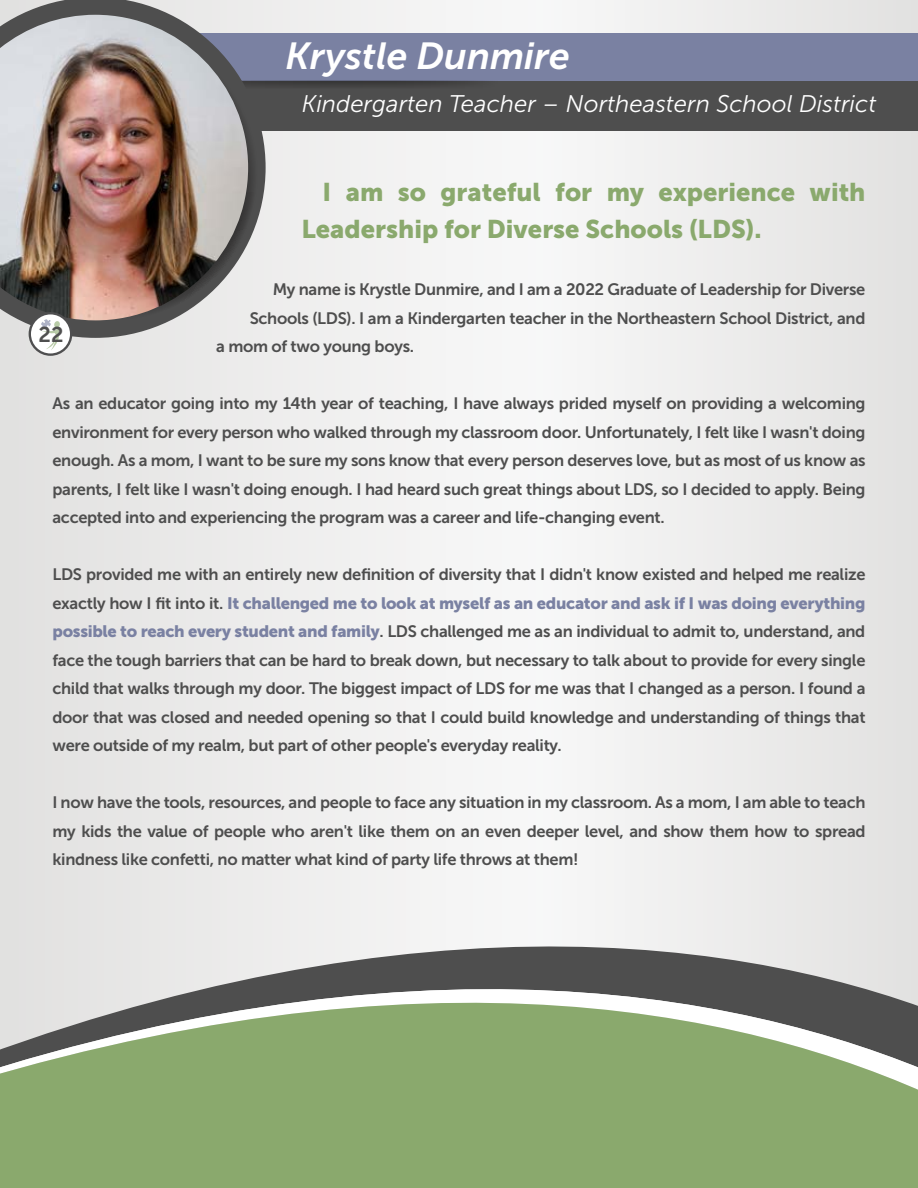
<style>
.page{position:relative;width:918px;height:1188px;background:#eeeeed}
.page>*{position:absolute;margin:0;border:0;box-sizing:border-box;transform-origin:0 0}
.t1{font:italic 37.5px "Museo Sans 700";color:#fff}
.t2{font:25.5px/37.5px "Museo Sans 900";color:#8aa96d}
.t3{font:italic 24px "Museo Sans 300";color:#fff}
.t4{font:21.45px "Museo Sans 700";color:#4f4f4f}
.t5{font:16.5px/28.5px "Museo Sans 700";letter-spacing:-.02em;color:#4e4e4e;text-align:justify}
.t6{font:16.5px "Museo Sans 900";letter-spacing:-.02em;color:#7a81a2}
.s1{font-family:"Museo Sans 700";color:#4e4e4e}
.s2{font-family:"Museo Sans 900";color:#7a81a2}
</style>
<div class="page">
<svg style="left:0;top:889px;width:918px;height:33px"></svg>
<svg style="left:0;top:922px;width:918px;height:12px"></svg>
<svg style="left:0;top:934px;width:918px;height:174px;fill:#8aa96d"></svg>
<div style="left:0;top:1108px;width:918px;height:80px;background:#8aa96d"></div>
<div style="left:0;top:80px;width:918px;height:51px;background:#4e4e4e"></div>
<div style="left:0;top:33px;width:918px;height:48px;background:#7a81a2"></div>
<svg style="left:266px;top:80px;width:210px;height:7px"></svg>
<svg style="left:0;top:0;width:266px;height:338px"></svg>
<svg style="left:0;top:28px;width:258px;height:293px"></svg>
<img style="left:0;top:15px;width:248px;height:305px">
<svg style="left:29px;top:312px;width:43px;height:44px;background:#c6c7c5"></svg>
<h1 class="t1" style="left:286px;top:35px;width:286px">Krystle Dunmire</h1>
<h3 class="t3" style="left:302px;top:90px;width:576px">Kindergarten Teacher – Northeastern School District</h3>
<h3 class="t4" style="left:39px;top:323px;width:26px">22</h3>
<h2 class="t2" style="left:302px;top:173px;width:565px;text-indent:21px">I am so grateful for my experience with<br>Leadership for Diverse Schools (LDS).</h2>
<p class="t5" style="left:273px;top:275px;width:594px">My name is Krystle Dunmire, and I am a 2022 Graduate of Leadership for Diverse</p>
<p class="t5" style="left:250px;top:304px;width:617px">Schools (LDS). I am a Kindergarten teacher in the Northeastern School District, and</p>
<p class="t5" style="left:216px;top:332px;width:199px">a mom of two young boys.</p>
<p class="t5" style="left:52px;top:389px;width:815px">As an educator going into my 14th year of teaching, I have always prided myself on providing a welcoming environment for every person who walked through my classroom door. Unfortunately, I felt like I wasn't doing enough. As a mom, I want to be sure my sons know that every person deserves love, but as most of us know as parents, I felt like I wasn't doing enough. I had heard such great things about LDS, so I decided to apply. Being accepted into and experiencing the program was a career and life-changing event.</p>
<p class="t5" style="left:52px;top:560px;width:815px">LDS provided me with an entirely new definition of diversity that I didn't know existed and helped me realize</p>
<p class="t6" style="left:52px;top:594px;width:814px"><span class="s1">exactly how I fit into it.</span> It challenged me to look at myself as an educator and ask if I was doing everything</p>
<p class="t5" style="left:52px;top:617px;width:815px"><span class="s2">possible to reach every student and family</span>. LDS challenged me as an individual to admit to, understand, and face the tough barriers that can be hard to break down, but necessary to talk about to provide for every single child that walks through my door. The biggest impact of LDS for me was that I changed as a person. I found a door that was closed and needed opening so that I could build knowledge and understanding of things that were outside of my realm, but part of other people's everyday reality.</p>
<p class="t5" style="left:52px;top:788px;width:815px">I now have the tools, resources, and people to face any situation in my classroom. As a mom, I am able to teach my kids the value of people who aren't like them on an even deeper level, and show them how to spread kindness like confetti, no matter what kind of party life throws at them!</p>
</div>
